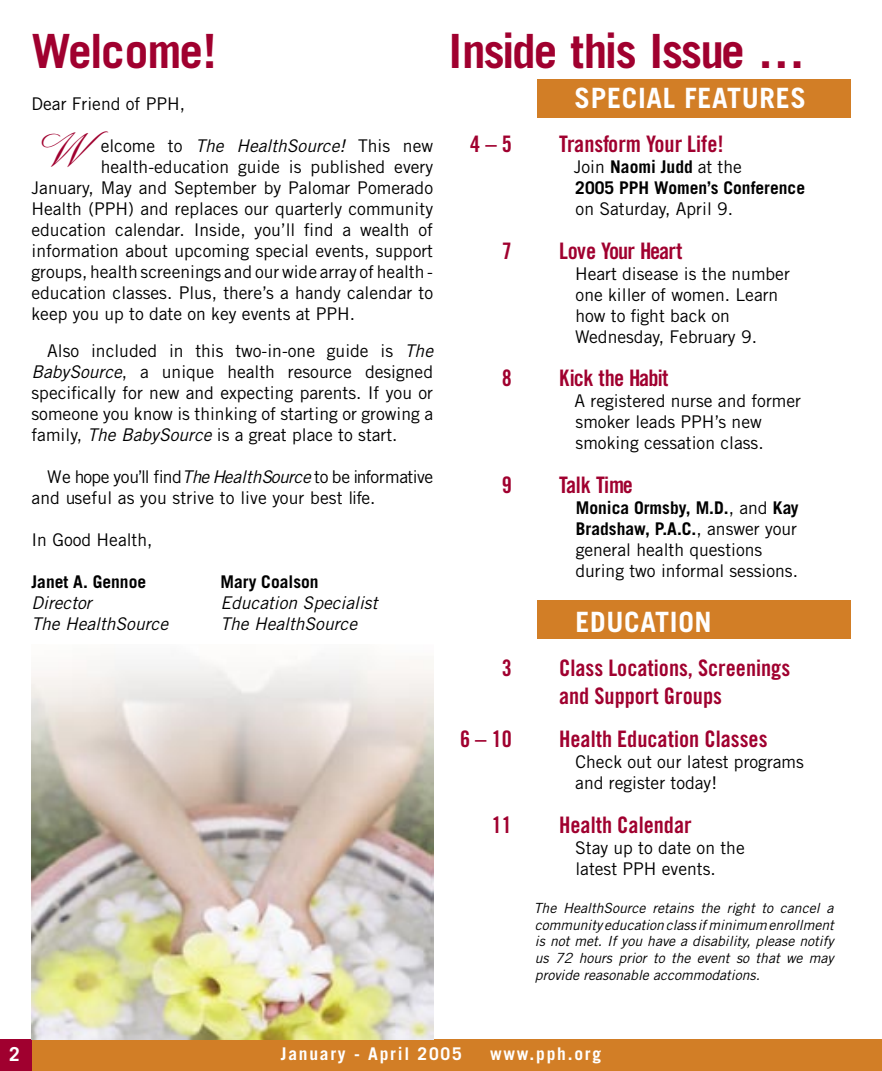
<style>
.page{position:relative;width:882px;height:1071px;background:#fff}
.page>*{position:absolute;margin:0;border:0;box-sizing:border-box;transform-origin:0 0}
.t1{font:48.65px "Yonkers";color:#a0002f}
.t2{font:700 47.25px "Trade Gothic";letter-spacing:-.04em;color:#a0002f}
.t3{font:700 28px "Trade Gothic";letter-spacing:.025em;color:#fff}
.t4{font:22.75px/28px "Trade Gothic Bold Cond Twenty";color:#a0002f}
.t5{font:22.75px "Trade Gothic Bold Cond Twenty";letter-spacing:-.04em;color:#a0002f}
.t6{font:22.75px "Trade Gothic Bold Cond Twenty";letter-spacing:-.03em;color:#a0002f}
.t7{font:700 19.25px "Trade Gothic";color:#fff}
.t8{font:17.5px/21px "Trade Gothic";color:#000}
.t9{font:italic 17.5px "Trade Gothic";color:#000}
.t10{font:700 17.5px/21px "Trade Gothic";color:#000}
.t11{font:700 17.5px "Trade Gothic";letter-spacing:.1em;color:#fff}
.t12{font:italic 14px/16.8px "Trade Gothic";color:#000;text-align:justify}
.s1{font-style:normal}
.s2{font-style:italic}
.s3{font-weight:400}
.s4{font-weight:700}
</style>
<div class="page">
<div style="left:0;top:1040px;width:882px;height:31px;background:#d27e26"></div>
<div style="left:0;top:1040px;width:32px;height:31px;background:#a0002f"></div>
<img style="left:32px;top:656px;width:401px;height:384px">
<div style="left:537px;top:79px;width:313px;height:38px;background:#d27e26"></div>
<div style="left:537px;top:601px;width:313px;height:38px;background:#d27e26"></div>
<h2 class="t2" style="left:32px;top:22px;width:186px">Welcome!</h2>
<p class="t8" style="left:32px;top:93px;width:155px">Dear Friend of PPH,</p>
<h1 class="t1" style="left:32px;top:120px;width:61px">W</h1>
<p class="t9" style="left:101px;top:135px;width:334px"><span class="s1">elcome to</span> The HealthSource! <span class="s1">This new</span></p>
<p class="t8" style="left:101px;top:156px;width:334px">health-education guide is published every</p>
<p class="t8" style="left:32px;top:177px;width:403px">January, May and September by Palomar Pomerado</p>
<p class="t8" style="left:32px;top:198px;width:403px">Health (PPH) and replaces our quarterly community</p>
<p class="t8" style="left:32px;top:219px;width:403px">education calendar. Inside, you’ll find a wealth of</p>
<p class="t8" style="left:32px;top:240px;width:403px">information about upcoming special events, support</p>
<p class="t8" style="left:32px;top:261px;width:403px">groups, health screenings and our wide array of health -</p>
<p class="t8" style="left:32px;top:282px;width:403px">education classes. Plus, there’s a handy calendar to</p>
<p class="t8" style="left:32px;top:303px;width:325px">keep you up to date on key events at PPH.</p>
<p class="t8" style="left:32px;top:340px;width:403px;text-align:justify;text-indent:16px">Also included in this two-in-one guide is <span class="s2">The BabySource</span>, a unique health resource designed specifically for new and expecting parents. If you or someone you know is thinking of starting or growing a family, <span class="s2">The BabySource</span> is a great place to start.</p>
<p class="t8" style="left:32px;top:466px;width:403px;text-indent:16px">We hope you’ll find<span class="s2">The HealthSource</span> to be informative and useful as you strive to live your best life.</p>
<p class="t8" style="left:32px;top:529px;width:123px">In Good Health,</p>
<p class="t10" style="left:32px;top:571px;width:116px">Janet A. Gennoe</p>
<p class="t10" style="left:220px;top:571px;width:100px">Mary Coalson</p>
<p class="t9" style="left:32px;top:592px;width:62px">Director</p>
<p class="t9" style="left:220px;top:592px;width:159px">Education Specialist</p>
<p class="t9" style="left:32px;top:613px;width:138px">The HealthSource</p>
<p class="t9" style="left:220px;top:613px;width:138px">The HealthSource</p>
<h2 class="t2" style="left:449px;top:22px;width:358px">Inside this Issue …</h2>
<h3 class="t3" style="left:575px;top:81px;width:233px">SPECIAL FEATURES</h3>
<h3 class="t4" style="left:470px;top:130px;width:43px">4 – 5</h3>
<h3 class="t4" style="left:559px;top:130px;width:166px">Transform Your Life!</h3>
<p class="t10" style="left:574px;top:156px;width:233px"><span class="s3">Join</span> Naomi Judd <span class="s3">at the<br></span>2005 PPH Women’s Conference</p>
<p class="t8" style="left:576px;top:198px;width:159px">on Saturday, April 9.</p>
<h3 class="t4" style="left:502px;top:236px;width:12px">7</h3>
<h3 class="t5" style="left:559px;top:237px;width:125px">Love Your Heart</h3>
<p class="t8" style="left:575px;top:263px;width:216px">Heart disease is the number one killer of women. Learn how to fight back on<br>Wednesday, February 9.</p>
<h3 class="t4" style="left:502px;top:364px;width:12px">8</h3>
<h3 class="t5" style="left:559px;top:365px;width:111px">Kick the Habit</h3>
<p class="t8" style="left:575px;top:391px;width:228px">A registered nurse and former smoker leads PPH’s new smoking cessation class.</p>
<h3 class="t4" style="left:502px;top:471px;width:12px">9</h3>
<h3 class="t6" style="left:559px;top:471px;width:75px">Talk Time</h3>
<p class="t8" style="left:575px;top:497px;width:225px"><span class="s4">Monica Ormsby, M.D.</span>, and <span class="s4">Kay<br>Bradshaw, P.A.C.</span>, answer your general health questions during two informal sessions.</p>
<h3 class="t3" style="left:575px;top:605px;width:138px">EDUCATION</h3>
<h3 class="t4" style="left:502px;top:653px;width:12px">3</h3>
<h3 class="t4" style="left:559px;top:653px;width:233px">Class Locations, Screenings and Support Groups</h3>
<h3 class="t4" style="left:460px;top:725px;width:53px">6 – 10</h3>
<h3 class="t4" style="left:559px;top:725px;width:210px">Health Education Classes</h3>
<p class="t8" style="left:575px;top:751px;width:230px">Check out our latest programs and register today!</p>
<h3 class="t4" style="left:492px;top:811px;width:22px">11</h3>
<h3 class="t4" style="left:559px;top:811px;width:134px">Health Calendar</h3>
<p class="t8" style="left:575px;top:837px;width:171px">Stay up to date on the latest PPH events.</p>
<p class="t12" style="left:534px;top:899px;width:302px">The HealthSource retains the right to cancel a community education class if minimum enrollment is not met. If you have a disability, please notify us 72 hours prior to the event so that we may provide reasonable accommodations.</p>
<p class="t7" style="left:9px;top:1043px;width:12px">2</p>
<p class="t11" style="left:281px;top:1043px;width:183px">January - April 2005</p>
<p class="t11" style="left:490px;top:1043px;width:113px">www.pph.org</p>
</div>
